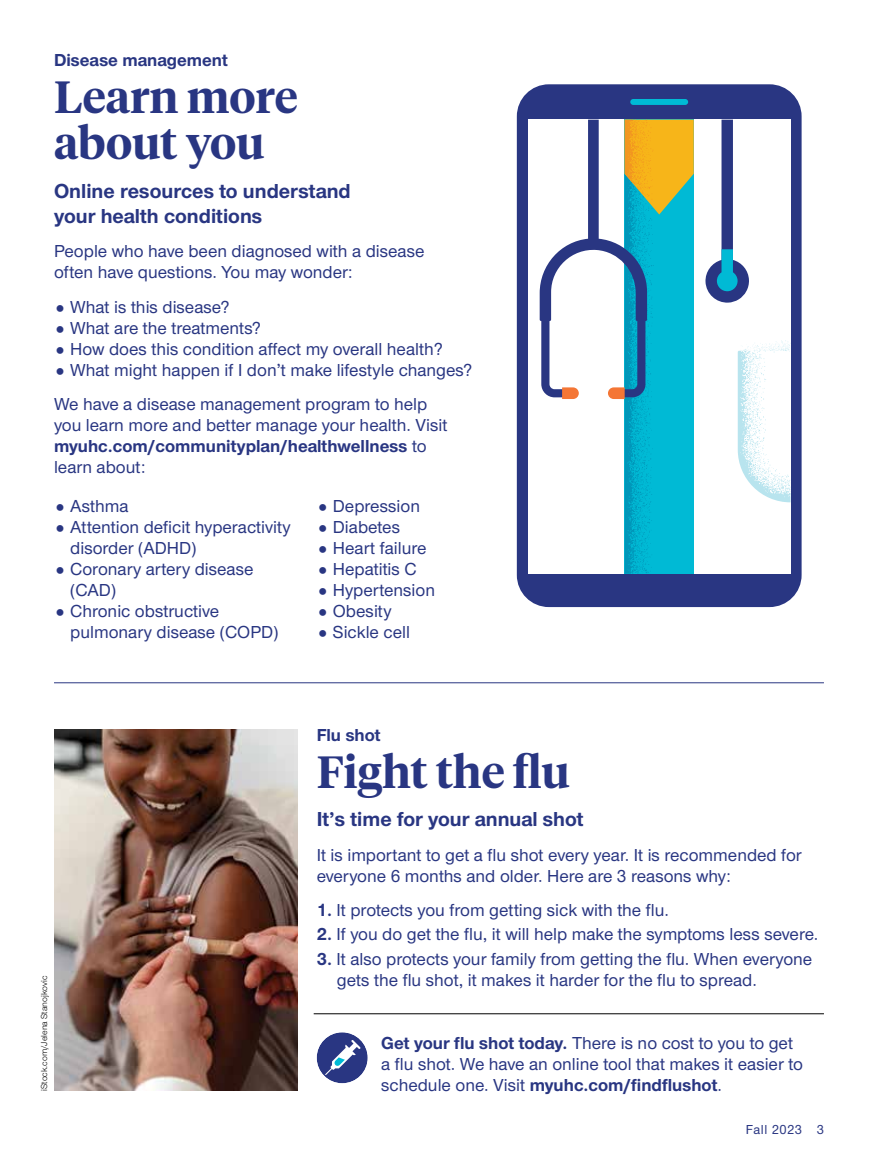
<style>
.page{position:relative;width:878px;height:1161px;background:#fff}
.page>*{position:absolute;margin:0;border:0;box-sizing:border-box;transform-origin:0 0}
.Hed_serif_secondary_AMC{font:600 45px/46.5px "UHC Serif Headline";color:#293682}
.Deck_AMC{font:700 21px/25.2px "UHC Sans";color:#293682}
.CTA_new_AMC{font:500 18px/21px "UHC Sans";color:#293682}
.Numbered_List_sans_AMC{font:500 18px/21px "UHC Sans";color:#293682}
.Sans_no_indent_AMC{font:500 18px/21px "UHC Sans";color:#293682}
.tag_category_AMC{font:700 18px "UHC Sans";color:#293682}
.t1{font:500 13.5px "UHC Sans";letter-spacing:.04em;color:#293682}
.Legal_language_AMC{font:9px "UHC Sans";color:#000}
.s1{font-weight:700}
</style>
<div class="page">
<hr style="left:314px;top:1014px;width:509px;height:1px;background:#000">
<div style="left:316px;top:1032px;width:52px;height:51px;background:#293682;border-radius:50%"></div>
<svg style="left:325px;top:1040px;width:35px;height:35px"></svg>
<hr style="left:54px;top:683px;width:770px;height:1px;background:#293682">
<div style="left:517px;top:84px;width:284px;height:523px;background:#293682;border-radius:32px"></div>
<div style="left:528px;top:120px;width:262px;height:454px;background:#fff"></div>
<svg style="left:737px;top:340px;width:53px;height:162px"></svg>
<svg style="left:705px;top:120px;width:44px;height:183px"></svg>
<div style="left:630px;top:99px;width:58px;height:6px;background:#00bad5;border-radius:3px"></div>
<svg style="left:539px;top:120px;width:154px;height:454px"></svg>
<img style="left:54px;top:729px;width:243px;height:362px">
<p class="tag_category_AMC" style="left:54px;top:48px;width:175px">Disease management</p>
<p class="Hed_serif_secondary_AMC" style="left:54px;top:71px;width:245px">Learn more about you</p>
<p class="Deck_AMC" style="left:54px;top:177px;width:298px">Online resources to understand your health conditions</p>
<p class="Sans_no_indent_AMC" style="left:54px;top:240px;width:372px">People who have been diagnosed with a disease often have questions. You may wonder:</p>
<p class="CTA_new_AMC" style="left:70px;top:296px;width:160px">What is this disease?</p>
<p class="CTA_new_AMC" style="left:70px;top:317px;width:192px">What are the treatments?</p>
<p class="CTA_new_AMC" style="left:70px;top:338px;width:374px">How does this condition affect my overall health?</p>
<p class="CTA_new_AMC" style="left:70px;top:359px;width:403px">What might happen if I don’t make lifestyle changes?</p>
<p class="CTA_new_AMC" style="left:54px;top:393px;width:395px">We have a disease management program to help you learn more and better manage your health. Visit <span class="s1">myuhc.com/communityplan/healthwellness</span> to learn about:</p>
<p class="CTA_new_AMC" style="left:70px;top:494px;width:60px">Asthma</p>
<p class="CTA_new_AMC" style="left:70px;top:515px;width:222px">Attention deficit hyperactivity disorder (ADHD)</p>
<p class="CTA_new_AMC" style="left:70px;top:557px;width:185px">Coronary artery disease (CAD)</p>
<p class="CTA_new_AMC" style="left:70px;top:599px;width:210px">Chronic obstructive pulmonary disease (COPD)</p>
<p class="CTA_new_AMC" style="left:333px;top:494px;width:89px">Depression</p>
<p class="CTA_new_AMC" style="left:333px;top:515px;width:69px">Diabetes</p>
<p class="CTA_new_AMC" style="left:333px;top:536px;width:95px">Heart failure</p>
<p class="CTA_new_AMC" style="left:333px;top:557px;width:85px">Hepatitis C</p>
<p class="CTA_new_AMC" style="left:333px;top:578px;width:104px">Hypertension</p>
<p class="CTA_new_AMC" style="left:333px;top:599px;width:60px">Obesity</p>
<p class="CTA_new_AMC" style="left:333px;top:620px;width:79px">Sickle cell</p>
<p class="Legal_language_AMC" style="left:38px;top:1091px;width:116px;rotate:-90deg">iStock.com/Jelena Stanojkovic</p>
<p class="tag_category_AMC" style="left:316px;top:723px;width:65px">Flu shot</p>
<p class="Hed_serif_secondary_AMC" style="left:316px;top:746px;width:255px">Fight the flu</p>
<p class="Deck_AMC" style="left:316px;top:806px;width:268px">It’s time for your annual shot</p>
<p class="CTA_new_AMC" style="left:316px;top:843px;width:486px">It is important to get a flu shot every year. It is recommended for everyone 6 months and older. Here are 3 reasons why:</p>
<p class="Numbered_List_sans_AMC" style="left:316px;top:899px;width:354px"><span class="s1">1.</span> It protects you from getting sick with the flu.</p>
<p class="Numbered_List_sans_AMC" style="left:316px;top:923px;width:503px"><span class="s1">2.</span> If you do get the flu, it will help make the symptoms less severe.</p>
<p class="Numbered_List_sans_AMC" style="left:337px;top:947px;width:477px;text-indent:-20px"><span class="s1">3.</span> It also protects your family from getting the flu. When everyone gets the flu shot, it makes it harder for the flu to spread.</p>
<p class="CTA_new_AMC" style="left:381px;top:1032px;width:423px"><span class="s1">Get your flu shot today.</span> There is no cost to you to get a flu shot. We have an online tool that makes it easier to schedule one. Visit <span class="s1">myuhc.com/findflushot</span>.</p>
<p class="t1" style="left:745px;top:1120px;width:80px">Fall 2023 3</p>
</div>
